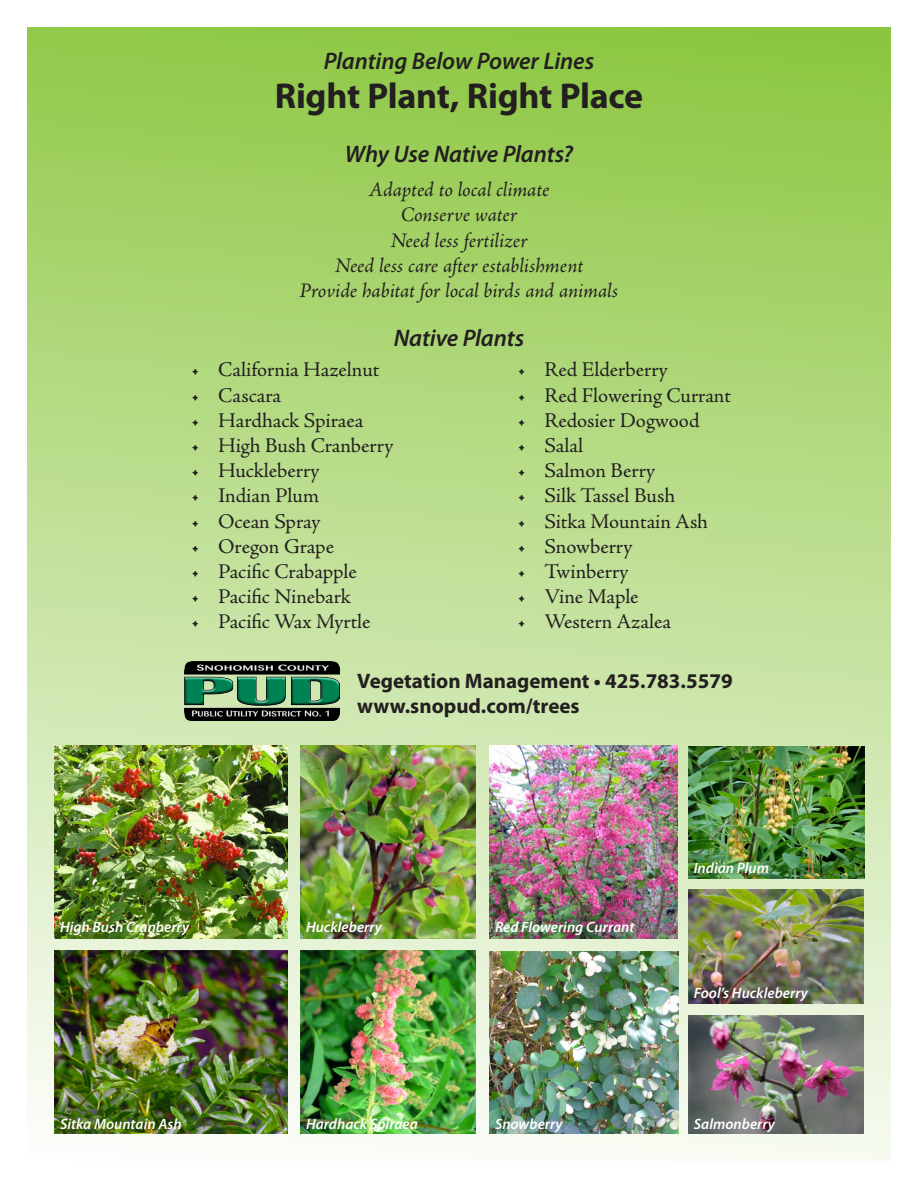
<style>
.page{position:relative;width:918px;height:1188px;background:#fff}
.page>*{position:absolute;margin:0;border:0;box-sizing:border-box;transform-origin:0 0}
.t1{font:700 36px "Myriad Pro";letter-spacing:-.01em;color:#231f20}
.t2{font:italic 600 24px "Myriad Pro";letter-spacing:-.005em;color:#231f20}
.t3{font:21px "Adobe Jenson Pro";letter-spacing:-.005em;color:#231f20}
.t4{font:italic 21px/25.2px "Adobe Jenson Pro";letter-spacing:-.005em;color:#231f20;text-align:center}
.t5{font:700 21px/25.2px "Myriad Pro";color:#231f20}
.t6{font:italic 600 15px "Myriad Pro";color:#fff}
</style>
<div class="page">
<div style="left:27px;top:27px;width:864px;height:1134px;background:linear-gradient(to bottom,#90c945,#f3f5ef)"></div>
<img style="left:688px;top:1016px;width:176px;height:118px">
<img style="left:55px;top:745px;width:232px;height:194px">
<img style="left:688px;top:746px;width:176px;height:132px">
<img style="left:490px;top:746px;width:187px;height:192px">
<img style="left:300px;top:746px;width:175px;height:193px">
<img style="left:490px;top:951px;width:188px;height:183px">
<img style="left:54px;top:950px;width:233px;height:184px">
<img style="left:300px;top:951px;width:176px;height:183px">
<img style="left:688px;top:890px;width:176px;height:114px">
<img style="left:184px;top:662px;width:156px;height:59px">
<p class="t2" style="left:324px;top:48px;width:272px">Planting Below Power Lines</p>
<h1 class="t1" style="left:275px;top:72px;width:370px">Right Plant, Right Place</h1>
<p class="t2" style="left:345px;top:141px;width:230px">Why Use Native Plants?</p>
<p class="t4" style="left:300px;top:178px;width:320px">Adapted to local climate<br>Conserve water<br>Need less fertilizer<br>Need less care after establishment<br>Provide habitat for local birds and animals</p>
<p class="t2" style="left:394px;top:324px;width:132px">Native Plants</p>
<p class="t3" style="left:191px;top:358px;width:190px">• California Hazelnut</p>
<p class="t3" style="left:191px;top:383px;width:91px">• Cascara</p>
<p class="t3" style="left:191px;top:408px;width:174px">• Hardhack Spiraea</p>
<p class="t3" style="left:191px;top:433px;width:204px">• High Bush Cranberry</p>
<p class="t3" style="left:191px;top:459px;width:130px">• Huckleberry</p>
<p class="t3" style="left:191px;top:484px;width:129px">• Indian Plum</p>
<p class="t3" style="left:191px;top:509px;width:131px">• Ocean Spray</p>
<p class="t3" style="left:191px;top:534px;width:144px">• Oregon Grape</p>
<p class="t3" style="left:191px;top:559px;width:167px">• Pacific Crabapple</p>
<p class="t3" style="left:191px;top:585px;width:161px">• Pacific Ninebark</p>
<p class="t3" style="left:191px;top:610px;width:181px">• Pacific Wax Myrtle</p>
<p class="t5" style="left:357px;top:667px;width:377px">Vegetation Management • 425.783.5579 www.snopud.com/trees</p>
<p class="t3" style="left:518px;top:358px;width:152px">• Red Elderberry</p>
<p class="t3" style="left:518px;top:383px;width:215px">• Red Flowering Currant</p>
<p class="t3" style="left:518px;top:408px;width:184px">• Redosier Dogwood</p>
<p class="t3" style="left:518px;top:433px;width:67px">• Salal</p>
<p class="t3" style="left:518px;top:459px;width:139px">• Salmon Berry</p>
<p class="t3" style="left:518px;top:484px;width:159px">• Silk Tassel Bush</p>
<p class="t3" style="left:518px;top:509px;width:192px">• Sitka Mountain Ash</p>
<p class="t3" style="left:518px;top:534px;width:117px">• Snowberry</p>
<p class="t3" style="left:518px;top:559px;width:113px">• Twinberry</p>
<p class="t3" style="left:518px;top:585px;width:123px">• Vine Maple</p>
<p class="t3" style="left:518px;top:610px;width:155px">• Western Azalea</p>
<p class="t6" style="left:60px;top:919px;width:131px">High Bush Cranberry</p>
<p class="t6" style="left:306px;top:919px;width:78px">Huckleberry</p>
<p class="t6" style="left:495px;top:919px;width:141px">Red Flowering Currant</p>
<p class="t6" style="left:60px;top:1116px;width:123px">Sitka Mountain Ash</p>
<p class="t6" style="left:306px;top:1116px;width:113px">Hardhack Spiraea</p>
<p class="t6" style="left:495px;top:1116px;width:69px">Snowberry</p>
<p class="t6" style="left:694px;top:860px;width:77px">Indian Plum</p>
<p class="t6" style="left:694px;top:985px;width:116px">Fool’s Huckleberry</p>
<p class="t6" style="left:694px;top:1116px;width:83px">Salmonberry</p>
</div>
